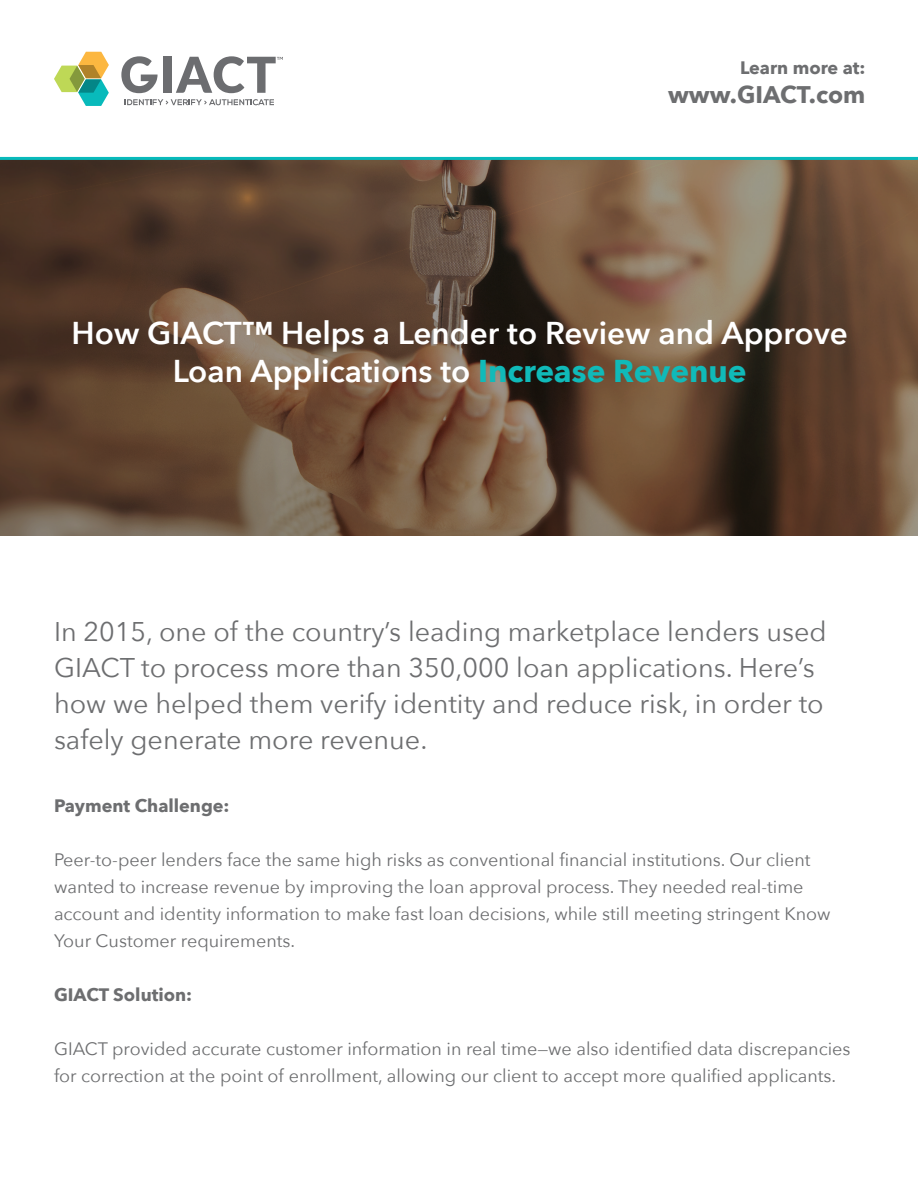
<style>
.page{position:relative;width:918px;height:1188px;background:#fff}
.page>*{position:absolute;margin:0;border:0;box-sizing:border-box;transform-origin:0 0}
.t1{font:600 31.5px/37.8px "Avenir Next";color:#fff;text-align:center}
.t2{font:27px/36px "Avenir Next";color:#6d6e70}
.t3{font:700 24px "Avenir Next";color:#6d6e70}
.t4{font:18px/27px "Avenir Next";color:#6d6e70}
.t5{font:700 18px "Avenir Next";color:#6d6e70}
.s1{font-weight:700;color:#10bab9}
</style>
<div class="page">
<svg style="left:125px;top:99px;width:149px;height:6px"></svg>
<div style="left:163px;top:57px;width:8px;height:36px;background:#6c6d70"></div>
<svg style="left:121px;top:56px;width:37px;height:37px"></svg>
<svg style="left:54px;top:52px;width:55px;height:54px"></svg>
<svg style="left:176px;top:56px;width:107px;height:37px"></svg>
<svg style="left:0;top:160px;width:918px;height:375px;background:#654b38"></svg>
<hr style="left:0;top:157px;width:918px;height:3px;background:#08babb">
<p class="t5" style="left:740px;top:52px;width:127px">Learn more at:</p>
<h3 class="t3" style="left:668px;top:74px;width:199px">www.GIACT.com</h3>
<h1 class="t1" style="left:72px;top:313px;width:778px">How GIACT™ Helps a Lender to Review and Approve<br>Loan Applications to <span class="s1">Increase Revenue</span></h1>
<h2 class="t2" style="left:54px;top:613px;width:774px">In 2015, one of the country’s leading marketplace lenders used GIACT to process more than 350,000 loan applications. Here’s how we helped them verify identity and reduce risk, in order to safely generate more revenue.</h2>
<p class="t5" style="left:54px;top:790px;width:177px">Payment Challenge:</p>
<p class="t4" style="left:54px;top:846px;width:778px">Peer-to-peer lenders face the same high risks as conventional financial institutions. Our client wanted to increase revenue by improving the loan approval process. They needed real-time account and identity information to make fast loan decisions, while still meeting stringent Know Your Customer requirements.</p>
<p class="t5" style="left:54px;top:979px;width:140px">GIACT Solution:</p>
<p class="t4" style="left:54px;top:1035px;width:798px">GIACT provided accurate customer information in real time—we also identified data discrepancies for correction at the point of enrollment, allowing our client to accept more qualified applicants.</p>
</div>
